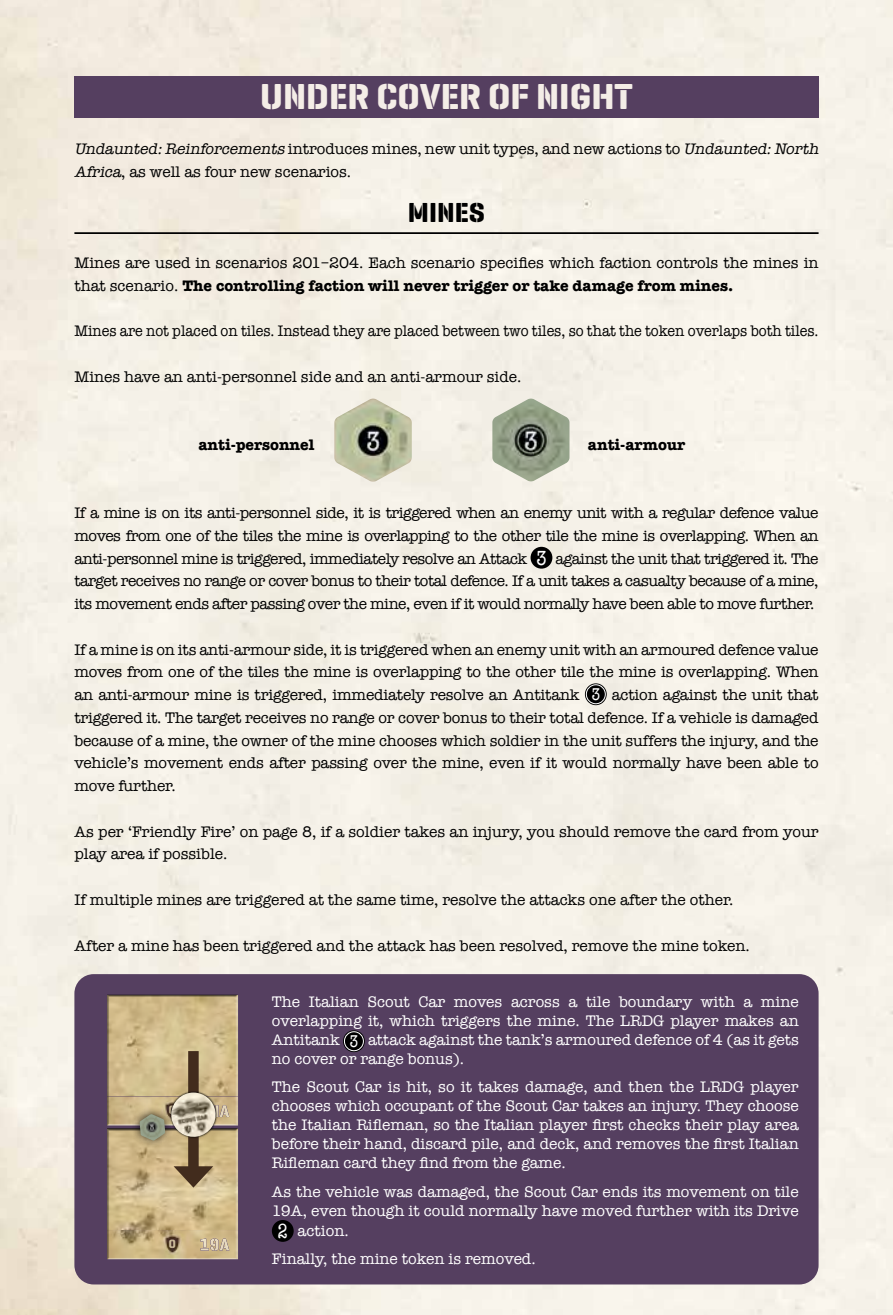
<style>
.page{position:relative;width:893px;height:1315px;background:#fff}
.page>*{position:absolute;margin:0;border:0;box-sizing:border-box;transform-origin:0 0}
.t1{font:700 36.75px "Geogrotesque Stencil B";color:#f4ede7}
.t2{font:700 28px "Geogrotesque Stencil B";color:#000}
.t3{font:15.75px/22.8px "American Typewriter";color:#000}
.t4{font:15.75px/18.9px "American Typewriter";color:#fff;text-align:justify}
.t5{font:15.75px "American Typewriter";color:#000;scale:.92 1}
.t6{font:700 15.75px "American Typewriter";color:#000}
.t7{font:700 12.25px "Geogrotesque Stencil A";color:#cebe9c}
.s1{font-style:italic}
.s2{font-weight:700}
.s3{font-stretch:condensed;font-size:21px;color:#fff}
.s4{font-stretch:condensed;font-size:17.5px;color:#fff}
.s5{font-stretch:condensed;font-size:17.5px}
.s6{font-stretch:condensed;font-size:21px}
</style>
<div class="page">
<img style="left:0;top:0;width:893px;height:1315px">
<div style="left:74px;top:76px;width:745px;height:42px;background:#553f60"></div>
<hr style="left:74px;top:232px;width:745px;height:2px;background:#000">
<div style="left:531px;top:547px;width:21px;height:21px;background:#000;border-radius:50%"></div>
<svg style="left:585px;top:683px;width:22px;height:22px"></svg>
<div style="left:586px;top:684px;width:20px;height:20px;border:1px solid #fff;border-radius:50%"></div>
<img style="left:492px;top:398px;width:77px;height:83px">
<img style="left:334px;top:398px;width:78px;height:84px">
<div style="left:74px;top:974px;width:745px;height:310px;background:#553f60;border-radius:19px"></div>
<svg style="left:343px;top:1030px;width:22px;height:22px"></svg>
<div style="left:344px;top:1031px;width:20px;height:20px;border:1px solid #fff;border-radius:50%"></div>
<div style="left:272px;top:1220px;width:22px;height:21px;background:#000;border-radius:50%"></div>
<svg style="left:107px;top:1128px;width:131px;height:132px;background:#cab486"></svg>
<svg style="left:107px;top:994px;width:131px;height:132px;background:#ccb789"></svg>
<div style="left:131px;top:1106px;width:42px;height:42px;background:#000;opacity:.75"></div>
<img style="left:140px;top:1114px;width:25px;height:26px">
<div style="left:188px;top:1051px;width:11px;height:123px;background:#422c1d"></div>
<svg style="left:174px;top:1166px;width:39px;height:21px"></svg>
<div style="left:170px;top:1091px;width:47px;height:47px;background:#000;opacity:.75"></div>
<img style="left:169px;top:1092px;width:48px;height:46px">
<h1 class="t1" style="left:260px;top:73px;width:374px">UNDER COVER OF NIGHT</h1>
<p class="t3" style="left:74px;top:137px;width:750px"><span class="s1">Undaunted:Reinforcements</span> introduces mines, new unit types, and new actions to <span class="s1">Undaunted:North<br>Africa</span>, as well as four new scenarios.</p>
<h2 class="t2" style="left:408px;top:195px;width:79px">MINES</h2>
<p class="t3" style="left:74px;top:251px;width:746px">Mines are used in scenarios 201–204. Each scenario specifies which faction controls the mines in that scenario. <span class="s2">The controlling faction will never trigger or take damage from mines.</span></p>
<p class="t5" style="left:74px;top:319px;width:810px">Mines are not placed on tiles. Instead they are placed between two tiles, so that the token overlaps both tiles.</p>
<p class="t3" style="left:74px;top:364px;width:449px">Mines have an anti-personnel side and an anti-armour side.</p>
<p class="t6" style="left:198px;top:431px;width:118px">anti-personnel</p>
<p class="t6" style="left:588px;top:431px;width:99px">anti-armour</p>
<p class="t3" style="left:74px;top:501px;width:746px;text-align:justify">If a mine is on its anti-personnel side, it is triggered when an enemy unit with a regular defence value moves from one of the tiles the mine is overlapping to the other tile the mine is overlapping. When an anti-personnel mine is triggered, immediately resolve an Attack <span class="s3">3</span> against the unit that triggered it. The target receives no range or cover bonus to their total defence. If a unit takes a casualty because of a mine, its movement ends after passing over the mine, even if it would normally have been able to move further.</p>
<p class="t3" style="left:74px;top:637px;width:746px;text-align:justify">If a mine is on its anti-armour side, it is triggered when an enemy unit with an armoured defence value moves from one of the tiles the mine is overlapping to the other tile the mine is overlapping. When an anti-armour mine is triggered, immediately resolve an Antitank <span class="s4">3</span> action against the unit that triggered it. The target receives no range or cover bonus to their total defence. If a vehicle is damaged because of a mine, the owner of the mine chooses which soldier in the unit suffers the injury, and the vehicle’s movement ends after passing over the mine, even if it would normally have been able to move further.</p>
<p class="t3" style="left:74px;top:819px;width:746px">As per ‘Friendly Fire’ on page 8, if a soldier takes an injury, you should remove the card from your play area if possible.</p>
<p class="t3" style="left:74px;top:888px;width:661px">If multiple mines are triggered at the same time, resolve the attacks one after the other.</p>
<p class="t3" style="left:74px;top:933px;width:677px">After a mine has been triggered and the attack has been resolved, remove the mine token.</p>
<p class="t7" style="left:169px;top:1102px;width:9px">0</p>
<p class="t7" style="left:169px;top:1236px;width:9px">0</p>
<p class="t4" style="left:272px;top:991px;width:528px">The Italian Scout Car moves across a tile boundary with a mine overlapping it, which triggers the mine. The LRDG player makes an Antitank <span class="s5">3</span> attack against the tank’s armoured defence of 4 (as it gets no cover or range bonus).</p>
<p class="t4" style="left:272px;top:1077px;width:528px">The Scout Car is hit, so it takes damage, and then the LRDG player chooses which occupant of the Scout Car takes an injury. They choose the Italian Rifleman, so the Italian player first checks their play area before their hand, discard pile, and deck, and removes the first Italian Rifleman card they find from the game.</p>
<p class="t4" style="left:272px;top:1181px;width:528px">As the vehicle was damaged, the Scout Car ends its movement on tile</p>
<p class="t4" style="left:272px;top:1200px;width:528px">19A, even though it could normally have moved further with its Drive</p>
<p class="t4" style="left:278px;top:1220px;width:73px"><span class="s6">2</span> action.</p>
<p class="t4" style="left:272px;top:1249px;width:265px">Finally, the mine token is removed.</p>
</div>
